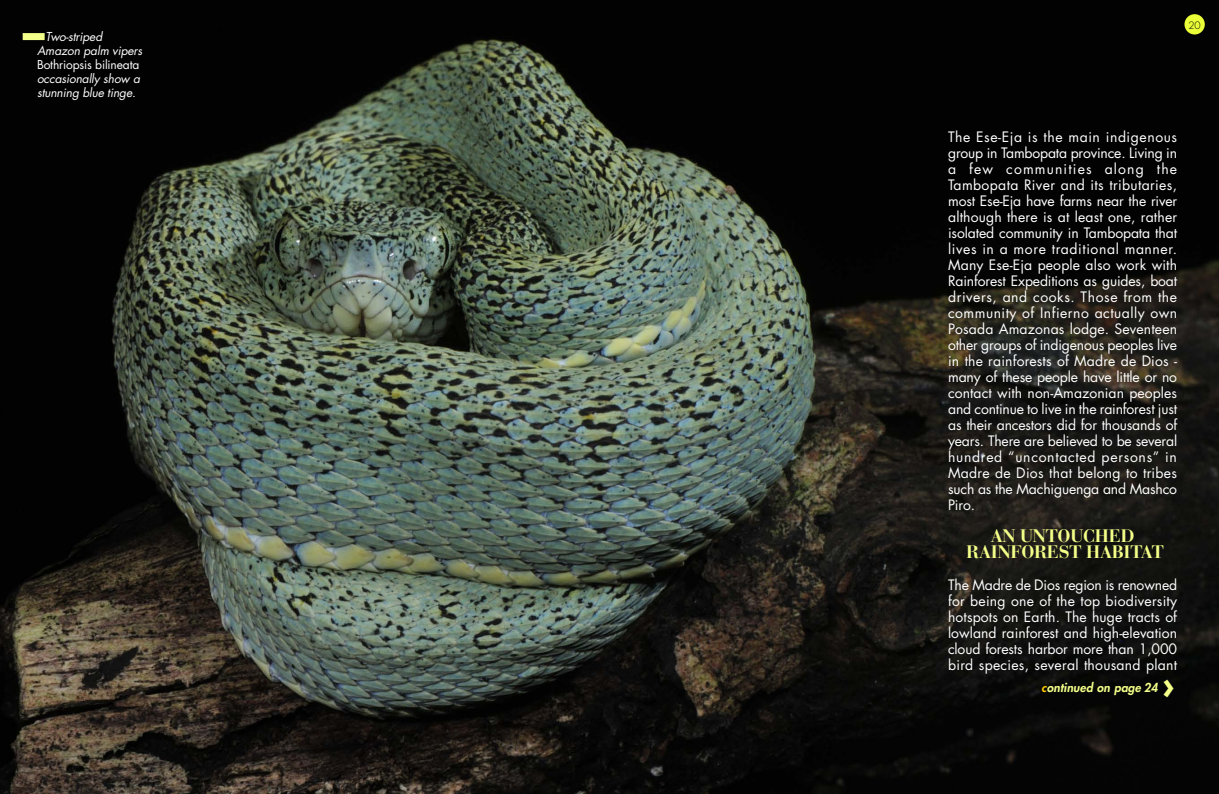
<style>
.page{position:relative;width:1219px;height:794px;background:#fff}
.page>*{position:absolute;margin:0;border:0;box-sizing:border-box;transform-origin:0 0}
.t1{font:700 36px "Futura";color:#f3ff88}
.t2{font:700 18px/16px "Bauer Bodoni";letter-spacing:-.01em;color:#f3ff88;text-align:center}
.t3{font:14px/16px "Futura";letter-spacing:.005em;color:#fff;text-align:justify}
.t4{font:italic 12px/14px "Futura";letter-spacing:-.01em;color:#fff}
.t5{font:italic 800 12px "Futura";letter-spacing:.01em;color:#f3ff88}
.t6{font:300 10px "Futura";color:#000}
.s1{font-style:normal}
.s2{color:#ffcc03}
</style>
<div class="page">
<img style="left:0;top:0;width:1219px;height:794px">
<div style="left:1184px;top:14px;width:21px;height:20px;background:#ebff38;border-radius:50%"></div>
<div style="left:23px;top:33px;width:22px;height:7px;background:#f3ff88"></div>
<p class="t4" style="left:37px;top:30px;width:107px;text-indent:9px">Two-striped<br>Amazon palm vipers<br><span class="s1">Bothriopsis bilineata </span>occasionally show a stunning blue tinge.</p>
<p class="t6" style="left:1188px;top:21px;width:14px">20</p>
<p class="t3" style="left:948px;top:130px;width:231px">The Ese-Eja is the main indigenous group in Tambopata province. Living in a few communities along the Tambopata River and its tributaries, most Ese-Eja have farms near the river although there is at least one, rather isolated community in Tambopata that lives in a more traditional manner.<br>Many Ese-Eja people also work with Rainforest Expeditions as guides, boat drivers, and cooks. Those from the community of Infierno actually own Posada Amazonas lodge. Seventeen other groups of indigenous peoples live in the rainforests of Madre de Dios - many of these people have little or no contact with non-Amazonian peoples and continue to live in the rainforest just as their ancestors did for thousands of years. There are believed to be several hundred “uncontacted persons” in Madre de Dios that belong to tribes such as the Machiguenga and Mashco Piro.</p>
<p class="t2" style="left:966px;top:530px;width:199px">AN UNTOUCHED<br>RAINFOREST HABITAT</p>
<p class="t3" style="left:948px;top:578px;width:231px">The Madre de Dios region is renowned for being one of the top biodiversity hotspots on Earth. The huge tracts of lowland rainforest and high-elevation cloud forests harbor more than 1,000 bird species, several thousand plant</p>
<p class="t5" style="left:1042px;top:681px;width:118px"><span class="s2">c</span>ontinued on page 24</p>
<p class="t1" style="left:1162px;top:670px;width:14px">›</p>
</div>
